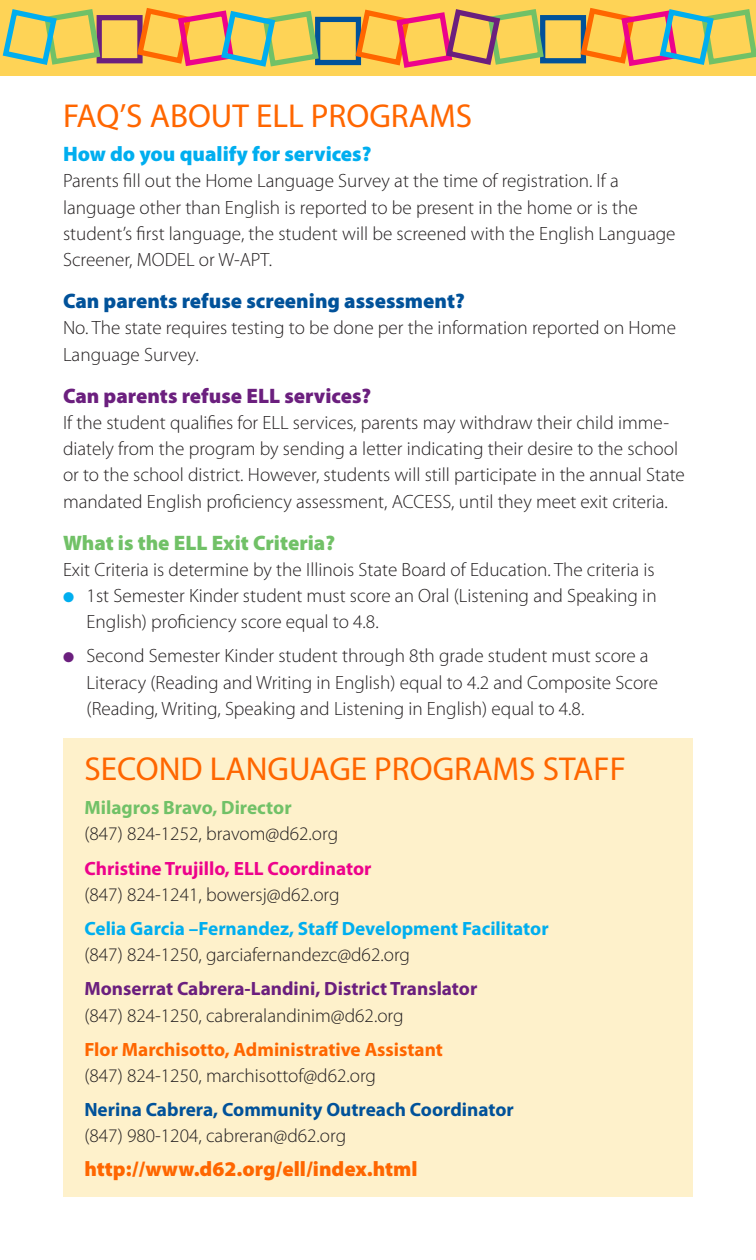
<style>
.page{position:relative;width:756px;height:1260px;background:#fff}
.page>*{position:absolute;margin:0;border:0;box-sizing:border-box;transform-origin:0 0}
.head_1{font:33.25px "Myriad Pro";color:#f60}
.body{font:900 21px "Myriad Pro";color:#01529a}
.sub_2{font:900 21px "Myriad Pro";color:#f60}
.body-2{font:900 21px "Myriad Pro";color:#6b1f7e}
.body-3{font:900 21px "Myriad Pro";color:#00aeef}
.body-4{font:900 21px "Myriad Pro";color:#71c167}
.body-5{font:300 19.25px/26.2px "Myriad Pro";color:#231f20}
.bullet{font:300 19.25px/26.2px "Myriad Pro";color:#231f20}
.sp_below{font:300 19.25px "Myriad Pro";color:#231f20}
.body-6{font:700 19.25px "Myriad Pro";color:#00aeef}
.body-7{font:700 19.25px "Myriad Pro";color:#6b1f7e}
.body-8{font:700 19.25px "Myriad Pro";color:#01529a}
.body-9{font:700 19.25px "Myriad Pro";color:#f60}
.body-10{font:700 19.25px "Myriad Pro";color:#ed028c}
.body-11{font:700 19.25px "Myriad Pro";color:#71c167}
.s1{color:#00aeef}
.s2{color:#6b1f7e}
</style>
<div class="page">
<div style="left:63px;top:738px;width:630px;height:459px;background:#fef1cb"></div>
<div style="left:0;top:0;width:756px;height:76px;background:#fed356"></div>
<div style="left:97px;top:15px;width:46px;height:48px;border:5px solid #6b1f7e"></div>
<svg style="left:2px;top:9px;width:101px;height:56px"></svg>
<div style="left:315px;top:17px;width:46px;height:48px;border:5px solid #01529a"></div>
<svg style="left:134px;top:8px;width:188px;height:59px"></svg>
<div style="left:540px;top:15px;width:46px;height:48px;border:5px solid #01529a"></div>
<svg style="left:352px;top:9px;width:195px;height:59px"></svg>
<svg style="left:577px;top:8px;width:179px;height:59px"></svg>
<p class="head_1" style="left:63px;top:95px;width:411px">FAQ’S ABOUT ELL PROGRAMS</p>
<p class="body-3" style="left:63px;top:140px;width:310px">How do you qualify for services?</p>
<p class="body-5" style="left:63px;top:168px;width:614px">Parents fill out the Home Language Survey at the time of registration. If a language other than English is reported to be present in the home or is the student’s first language, the student will be screened with the English Language Screener, MODEL or W-APT.</p>
<p class="body" style="left:63px;top:287px;width:403px">Can parents refuse screening assessment?</p>
<p class="body-5" style="left:63px;top:315px;width:615px">No. The state requires testing to be done per the information reported on Home<br>Language Survey.</p>
<p class="body-2" style="left:63px;top:382px;width:310px">Can parents refuse ELL services?</p>
<p class="body-5" style="left:63px;top:409px;width:623px">If the student qualifies for ELL services, parents may withdraw their child imme&shy;diately from the program by sending a letter indicating their desire to the school or to the school district. However, students will still participate in the annual State mandated English proficiency assessment, ACCESS, until they meet exit criteria.</p>
<p class="body-4" style="left:63px;top:529px;width:274px">What is the ELL Exit Criteria?</p>
<p class="body-5" style="left:63px;top:556px;width:593px">Exit Criteria is determine by the Illinois State Board of Education. The criteria is</p>
<p class="bullet" style="left:87px;top:582px;width:572px;text-indent:-24px"><span class="s1">●</span> 1st Semester Kinder student must score an Oral (Listening and Speaking in<br>English) proficiency score equal to 4.8.</p>
<p class="bullet" style="left:87px;top:643px;width:573px;text-indent:-24px"><span class="s2">●</span> Second Semester Kinder student through 8th grade student must score a<br>Literacy (Reading and Writing in English) equal to 4.2 and Composite Score (Reading, Writing, Speaking and Listening in English) equal to 4.8.</p>
<p class="head_1" style="left:84px;top:748px;width:543px">SECOND LANGUAGE PROGRAMS STAFF</p>
<p class="body-11" style="left:84px;top:795px;width:209px">Milagros Bravo, Director</p>
<p class="sp_below" style="left:84px;top:822px;width:255px">(847) 824-1252, bravom@d62.org</p>
<p class="body-10" style="left:84px;top:856px;width:289px">Christine Trujillo, ELL Coordinator</p>
<p class="sp_below" style="left:84px;top:883px;width:257px">(847) 824-1241, bowersj@d62.org</p>
<p class="body-6" style="left:84px;top:916px;width:466px">Celia Garcia –Fernandez, Staff Development Facilitator</p>
<p class="sp_below" style="left:84px;top:943px;width:327px">(847) 824-1250, garciafernandezc@d62.org</p>
<p class="body-7" style="left:84px;top:976px;width:394px">Monserrat Cabrera-Landini, District Translator</p>
<p class="sp_below" style="left:84px;top:1004px;width:321px">(847) 824-1250, cabreralandinim@d62.org</p>
<p class="body-9" style="left:84px;top:1037px;width:360px">Flor Marchisotto, Administrative Assistant</p>
<p class="sp_below" style="left:84px;top:1064px;width:293px">(847) 824-1250, marchisottof@d62.org</p>
<p class="body-8" style="left:84px;top:1097px;width:431px">Nerina Cabrera, Community Outreach Coordinator</p>
<p class="body-5" style="left:84px;top:1123px;width:263px">(847) 980-1204, cabreran@d62.org</p>
<p class="sub_2" style="left:84px;top:1155px;width:335px">http://www.d62.org/ell/index.html</p>
</div>
